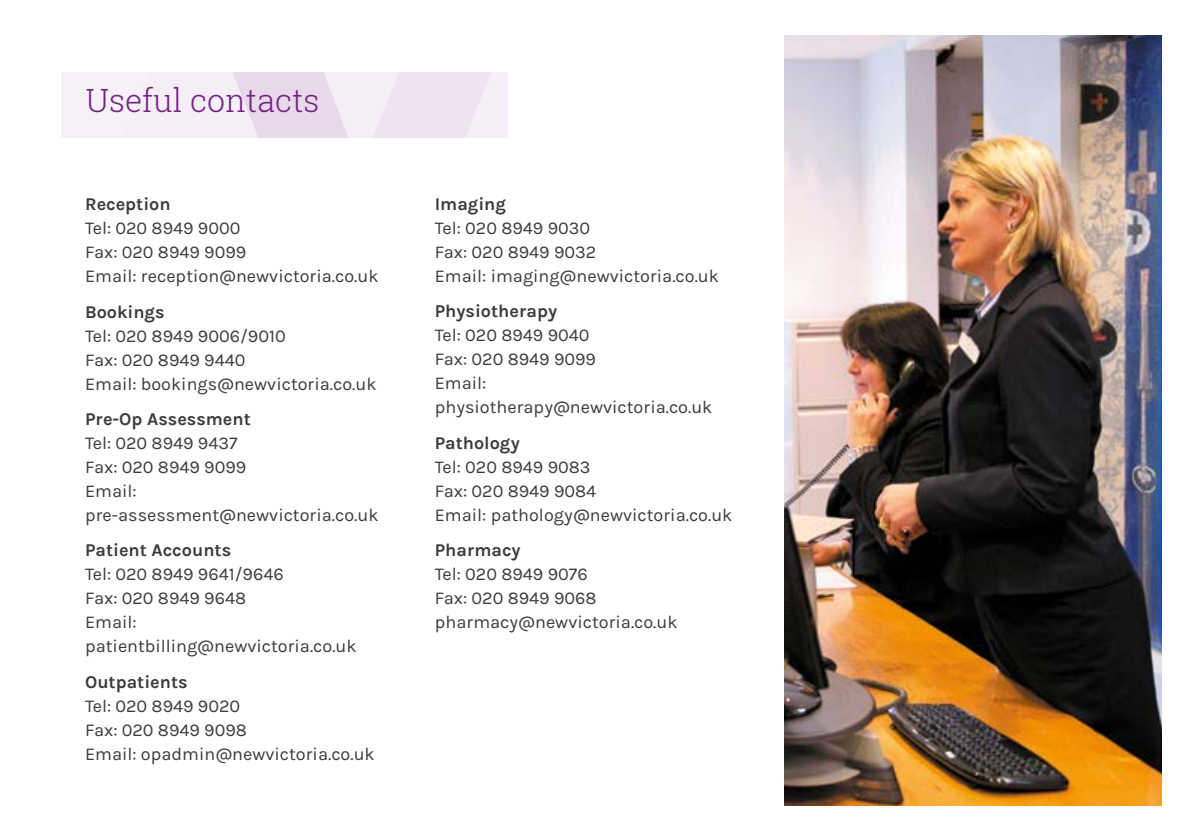
<style>
.page{position:relative;width:1191px;height:840px;background:#fff}
.page>*{position:absolute;margin:0;border:0;box-sizing:border-box;transform-origin:0 0}
.t1{font:300 32px "Roboto Slab";color:#732280}
.t2{font:18px/24px "Karla";color:#3c3c3b}
.t3{font:700 18px "Karla";color:#3c3c3b}
</style>
<div class="page">
<img style="left:784px;top:35px;width:377px;height:770px">
<svg style="left:62px;top:72px;width:446px;height:65px"></svg>
<h1 class="t1" style="left:86px;top:79px;width:235px">Useful contacts</h1>
<p class="t3" style="left:85px;top:193px;width:87px">Reception</p>
<p class="t2" style="left:85px;top:216px;width:295px">Tel: 020 8949 9000<br>Fax: 020 8949 9099<br>Email: reception@newvictoria.co.uk</p>
<p class="t3" style="left:85px;top:301px;width:81px">Bookings</p>
<p class="t2" style="left:85px;top:323px;width:293px">Tel: 020 8949 9006/9010<br>Fax: 020 8949 9440<br>Email: bookings@newvictoria.co.uk</p>
<p class="t3" style="left:85px;top:408px;width:167px">Pre-Op Assessment</p>
<p class="t2" style="left:85px;top:431px;width:295px">Tel: 020 8949 9437<br>Fax: 020 8949 9099<br>Email: pre-assessment@newvictoria.co.uk</p>
<p class="t3" style="left:85px;top:539px;width:148px">Patient Accounts</p>
<p class="t2" style="left:85px;top:562px;width:273px">Tel: 020 8949 9641/9646<br>Fax: 020 8949 9648<br>Email: patientbilling@newvictoria.co.uk</p>
<p class="t3" style="left:85px;top:671px;width:104px">Outpatients</p>
<p class="t2" style="left:85px;top:693px;width:291px">Tel: 020 8949 9020<br>Fax: 020 8949 9098<br>Email: opadmin@newvictoria.co.uk</p>
<p class="t3" style="left:435px;top:193px;width:73px">Imaging</p>
<p class="t2" style="left:435px;top:216px;width:286px">Tel: 020 8949 9030<br>Fax: 020 8949 9032<br>Email: imaging@newvictoria.co.uk</p>
<p class="t3" style="left:435px;top:301px;width:124px">Physiotherapy</p>
<p class="t2" style="left:435px;top:323px;width:279px">Tel: 020 8949 9040<br>Fax: 020 8949 9099<br>Email: physiotherapy@newvictoria.co.uk</p>
<p class="t3" style="left:435px;top:432px;width:86px">Pathology</p>
<p class="t2" style="left:435px;top:455px;width:299px">Tel: 020 8949 9083<br>Fax: 020 8949 9084<br>Email: pathology@newvictoria.co.uk</p>
<p class="t3" style="left:435px;top:539px;width:87px">Pharmacy</p>
<p class="t2" style="left:435px;top:562px;width:244px">Tel: 020 8949 9076<br>Fax: 020 8949 9068 pharmacy@newvictoria.co.uk</p>
</div>
